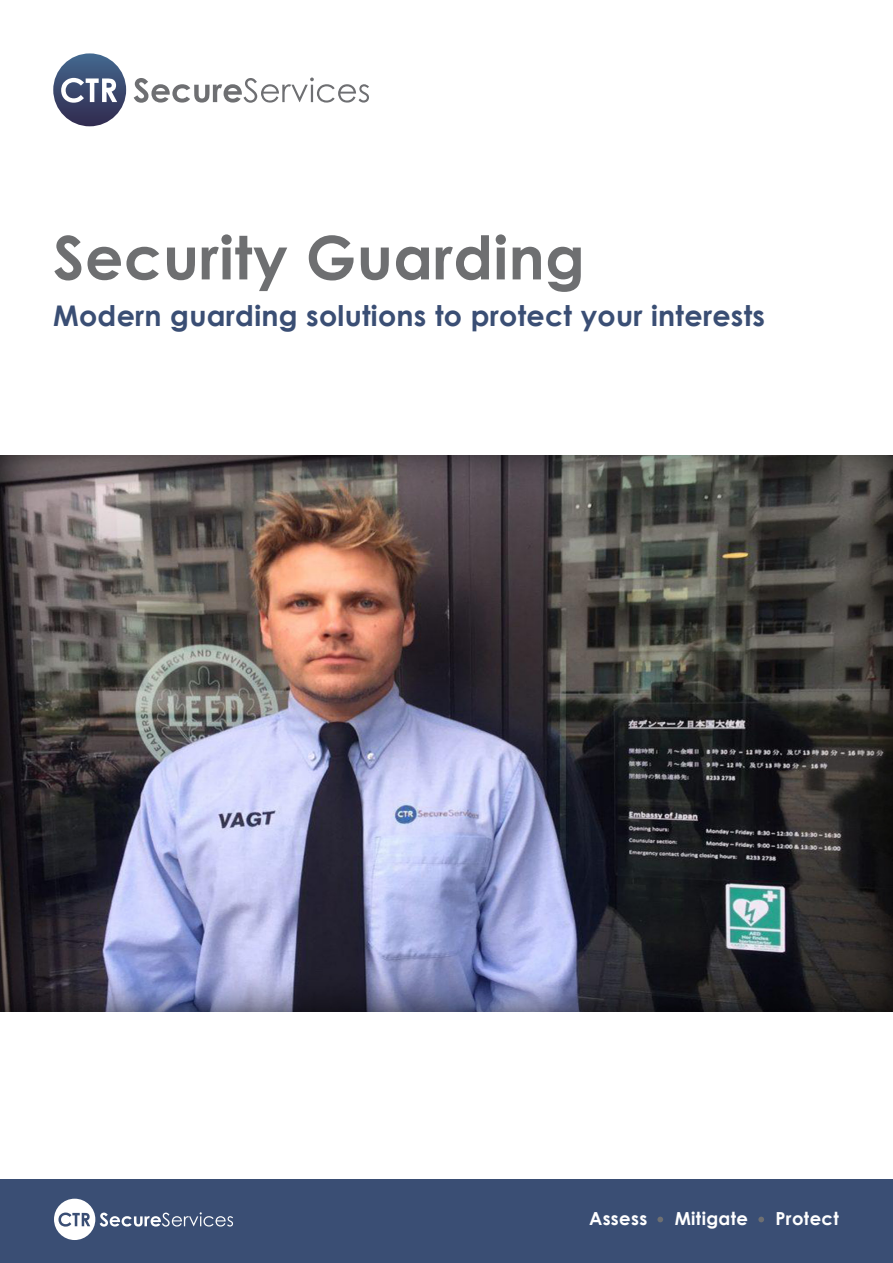
<style>
.page{position:relative;width:893px;height:1263px;background:#fff}
.page>*{position:absolute;margin:0;border:0;box-sizing:border-box;transform-origin:0 0}
.t1{font:700 60px "Century Gothic";letter-spacing:.01em;color:#6e6f71}
.t2{font:700 28.5px "Century Gothic";letter-spacing:.01em;color:#3a4e74}
.t3{font:700 18px "Century Gothic";letter-spacing:.02em;color:#fff}
</style>
<div class="page">
<div style="left:53px;top:53px;width:73px;height:73px;background:linear-gradient(to bottom,#476c92,#30294d);border-radius:36px"></div>
<svg style="left:134px;top:78px;width:235px;height:25px"></svg>
<svg style="left:61px;top:78px;width:56px;height:25px"></svg>
<div style="left:0;top:1179px;width:893px;height:84px;background:#3a4e74"></div>
<svg style="left:54px;top:1199px;width:179px;height:41px"></svg>
<svg style="left:657px;top:1216px;width:6px;height:6px"></svg>
<svg style="left:758px;top:1216px;width:6px;height:6px"></svg>
<img style="left:0;top:455px;width:893px;height:557px">
<p class="t1" style="left:53px;top:212px;width:533px">Security Guarding</p>
<p class="t2" style="left:53px;top:294px;width:713px">Modern guarding solutions to protect your interests</p>
<p class="t3" style="left:589px;top:1205px;width:60px">Assess</p>
<p class="t3" style="left:675px;top:1205px;width:75px">Mitigate</p>
<p class="t3" style="left:775px;top:1205px;width:65px">Protect</p>
</div>
